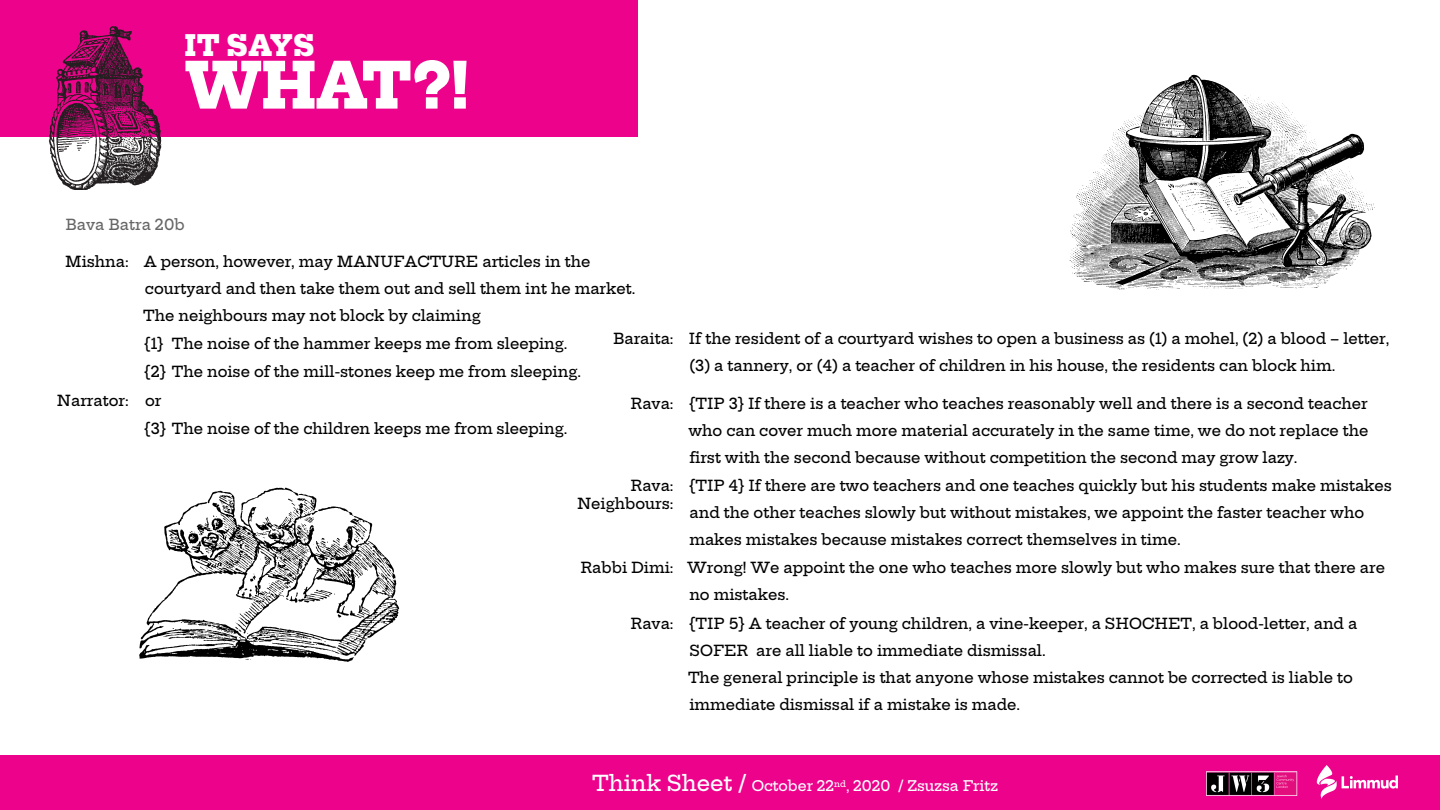
<style>
.page{position:relative;width:1440px;height:810px;background:#fff}
.page>*{position:absolute;margin:0;border:0;box-sizing:border-box;transform-origin:0 0}
.t1{font:900 62.55px "Hepta Slab";color:#fff}
.t2{font:900 28.58px "Hepta Slab";letter-spacing:.04em;color:#fff}
.t3{font:21.6px "Hepta Slab";color:#fff}
.t4{font:15px/27px "Hepta Slab";color:#000}
.t5{font:15px "Hepta Slab";color:#666}
.t6{font:14.4px "Hepta Slab";color:#fff}
.t7{font:8.4px "Hepta Slab";color:#fff}
</style>
<div class="page">
<div style="left:0;top:0;width:638px;height:137px;background:#ed028c"></div>
<img style="left:48px;top:26px;width:113px;height:164px">
<div style="left:0;top:756px;width:1440px;height:54px;background:#ed028c"></div>
<img style="left:139px;top:487px;width:260px;height:175px">
<img style="left:1206px;top:765px;width:191px;height:33px">
<img style="left:1070px;top:75px;width:305px;height:214px">
<p class="t2" style="left:185px;top:30px;width:131px">IT SAYS</p>
<p class="t1" style="left:185px;top:50px;width:285px">WHAT?!</p>
<p class="t5" style="left:66px;top:211px;width:121px">Bava Batra 20b</p>
<p class="t4" style="left:65px;top:246px;width:65px">Mishna:</p>
<p class="t4" style="left:57px;top:385px;width:73px">Narrator:</p>
<p class="t4" style="left:144px;top:246px;width:448px">A person, however, may MANUFACTURE articles in the</p>
<p class="t4" style="left:143px;top:273px;width:494px">courtyard and then take them out and sell them int he market.<br>The neighbours may not block by claiming</p>
<p class="t4" style="left:172px;top:329px;width:397px">The noise of the hammer keeps me from sleeping.</p>
<p class="t4" style="left:613px;top:324px;width:62px">Baraita:</p>
<p class="t4" style="left:144px;top:329px;width:21px">}1{</p>
<p class="t4" style="left:144px;top:357px;width:438px">2{ } The noise of the mill-stones keep me from sleeping.</p>
<p class="t4" style="left:145px;top:385px;width:18px">or</p>
<p class="t4" style="left:631px;top:388px;width:45px">Rava:</p>
<p class="t4" style="left:144px;top:414px;width:425px">3{ } The noise of the children keeps me from sleeping.</p>
<p class="t4" style="left:689px;top:324px;width:702px">If the resident of a courtyard wishes to open a business as (1) a mohel (, 2) a blood – letter,</p>
<p class="t4" style="left:689px;top:351px;width:648px">3( ) a tannery, or (4) a teacher of children in his house, the residents can block him.</p>
<p class="t4" style="left:689px;top:388px;width:680px">{TIP 3} If there is a teacher who teaches reasonably well and there is a second teacher</p>
<p class="t4" style="left:688px;top:415px;width:681px">who can cover much more material accurately in the same time, we do not replace the first with the second because without competition the second may grow lazy.</p>
<p class="t4" style="left:577px;top:475px;width:98px;line-height:18px;text-align:right">Rava:<br>Neighbours:</p>
<p class="t4" style="left:689px;top:471px;width:704px">{TIP 4} If there are two teachers and one teaches quickly but his students make mistakes and the other teaches slowly but without mistakes, we appoint the faster teacher who makes mistakes because mistakes correct themselves in time.</p>
<p class="t4" style="left:687px;top:553px;width:699px">Wrong! We appoint the one who teaches more slowly but who makes sure that there are</p>
<p class="t4" style="left:580px;top:553px;width:95px">Rabbi Dimi:</p>
<p class="t4" style="left:631px;top:608px;width:45px">Rava:</p>
<p class="t4" style="left:689px;top:580px;width:101px">no mistakes.</p>
<p class="t4" style="left:689px;top:608px;width:670px">{TIP 5} A teacher of young children a, vine-keeper a, SHOCHET a, blood-letter, and a</p>
<p class="t4" style="left:756px;top:635px;width:291px">are all liable to immediate dismissal.</p>
<p class="t4" style="left:690px;top:635px;width:60px">SOFER</p>
<p class="t4" style="left:688px;top:662px;width:666px">The general principle is that anyone whose mistakes cannot be corrected is liable to immediate dismissal if a mistake is made.</p>
<p class="t3" style="left:592px;top:765px;width:155px">Think Sheet /</p>
<p class="t6" style="left:898px;top:774px;width:101px">/ Zsuzsa Fritz</p>
<p class="t7" style="left:834px;top:776px;width:13px">nd</p>
<p class="t6" style="left:752px;top:774px;width:84px">October 22</p>
<p class="t6" style="left:846px;top:774px;width:46px">, 2020</p>
</div>
